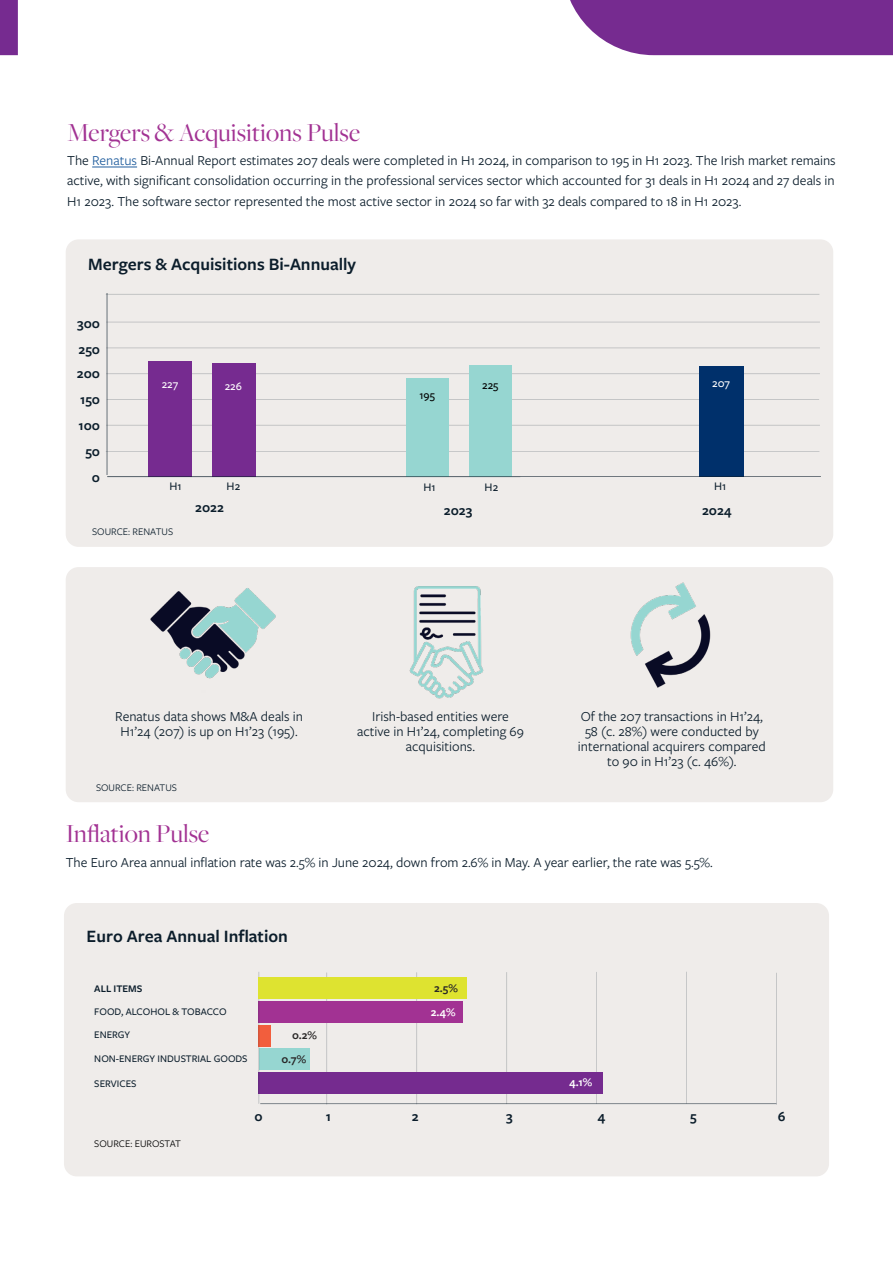
<style>
.page{position:relative;width:893px;height:1263px;background:#fff}
.page>*{position:absolute;margin:0;border:0;box-sizing:border-box;transform-origin:0 0}
.t1{font:27px "Freight Big Pro";color:#a23293}
.t2{font:600 18px "Freight Sans Pro";color:#0b1d2b}
.t3{font:14.25px/15px "Freight Sans Pro";color:#0b1d2b;text-align:center}
.t4{font:600 14.25px/26.1px "Freight Sans Pro";color:#0b1d2b;text-align:center}
.t5{font:600 12px "Freight Sans Pro";color:#292727}
.t6{font:500 12px "Freight Sans Pro";color:#0b1d2b}
.t7{font:500 12px "Freight Sans Pro";color:#fff}
.t8{font:600 12px "Freight Sans Pro";color:#fff}
.t9{font:500 12px "Freight Sans Pro";color:#000}
.t10{font:500 10.5px "Freight Sans Pro";color:#0b1d2b}
.t11{font:10.5px "Freight Sans Pro";color:#0b1d2b}
.t12{font:10.5px "Freight Sans Pro";color:#000}
.t13{font:600 10.5px "Freight Sans Pro";color:#0b1d2b}
.s1{color:#215e9e}
</style>
<div class="page">
<div style="left:66px;top:239px;width:767px;height:308px;background:#efecea;border-radius:13px"></div>
<div style="left:66px;top:567px;width:767px;height:235px;background:#efecea;border-radius:13px"></div>
<svg style="left:0;top:0;width:18px;height:55px"></svg>
<svg style="left:570px;top:0;width:323px;height:55px;background:#7f3a97"></svg>
<div style="left:64px;top:903px;width:765px;height:273px;background:#efecea;border-radius:13px"></div>
<hr style="left:260px;top:1103px;width:516px;height:1px;background:#0b1d2b">
<hr style="left:686px;top:972px;width:1px;height:132px;background:#0b1d2b">
<hr style="left:596px;top:972px;width:1px;height:132px;background:#0b1d2b">
<hr style="left:506px;top:972px;width:1px;height:132px;background:#0b1d2b">
<hr style="left:416px;top:972px;width:1px;height:132px;background:#0b1d2b">
<hr style="left:326px;top:972px;width:1px;height:132px;background:#0b1d2b">
<hr style="left:776px;top:973px;width:1px;height:132px;background:#0b1d2b">
<div style="left:259px;top:1072px;width:344px;height:22px;background:#752b8f"></div>
<div style="left:259px;top:1049px;width:51px;height:21px;background:#96d6d1"></div>
<div style="left:259px;top:1025px;width:12px;height:21px;background:#f25e3d"></div>
<div style="left:259px;top:1001px;width:204px;height:22px;background:#a23293"></div>
<hr style="left:259px;top:972px;width:1px;height:132px;background:#0b1d2b">
<hr style="left:92px;top:167px;width:45px;height:1px;background:#215e9e">
<hr style="left:106px;top:322px;width:714px;height:1px;background:#0b1d2b">
<hr style="left:106px;top:294px;width:713px;height:1px;background:#0b1d2b">
<hr style="left:106px;top:373px;width:714px;height:1px;background:#0b1d2b">
<hr style="left:106px;top:425px;width:714px;height:1px;background:#0b1d2b">
<hr style="left:106px;top:451px;width:713px;height:1px;background:#0b1d2b">
<hr style="left:106px;top:348px;width:714px;height:1px;background:#0b1d2b">
<hr style="left:107px;top:399px;width:712px;height:1px;background:#0b1d2b">
<hr style="left:107px;top:293px;width:1px;height:182px;background:#0b1d2b">
<hr style="left:107px;top:477px;width:413px;height:1px;background:#0b1d2b">
<div style="left:212px;top:363px;width:43px;height:114px;background:#762b90"></div>
<div style="left:699px;top:366px;width:44px;height:110px;background:#00306b"></div>
<div style="left:406px;top:378px;width:42px;height:99px;background:#96d6d1"></div>
<div style="left:149px;top:361px;width:43px;height:116px;background:#762b90"></div>
<div style="left:469px;top:366px;width:42px;height:111px;background:#96d6d1"></div>
<hr style="left:107px;top:476px;width:714px;height:1px;background:#0b1d2b">
<img style="left:409px;top:586px;width:75px;height:113px">
<img style="left:630px;top:582px;width:81px;height:106px">
<img style="left:150px;top:588px;width:126px;height:91px">
<div style="left:259px;top:977px;width:208px;height:22px;background:#dee330"></div>
<h1 class="t1" style="left:67px;top:114px;width:294px">Mergers &amp; Acquisitions Pulse</h1>
<p class="t3" style="left:67px;top:150px;width:770px;line-height:20.2px;text-align:justify">The <span class="s1">Renatus</span> Bi-Annual Report estimates 207 deals were completed in H1 2024, in comparison to 195 in H1 2023. The Irish market remains active, with significant consolidation occurring in the professional services sector which accounted for 31 deals in H1 2024 and 27 deals in H1 2023. The software sector represented the most active sector in 2024 so far with 32 deals compared to 18 in H1 2023.</p>
<p class="t2" style="left:88px;top:252px;width:269px">Mergers &amp; Acquisitions Bi-Annually</p>
<p class="t4" style="left:77px;top:310px;width:24px">300</p>
<p class="t4" style="left:79px;top:336px;width:23px">250</p>
<p class="t4" style="left:77px;top:360px;width:25px">200</p>
<p class="t4" style="left:80px;top:386px;width:21px">150</p>
<p class="t4" style="left:79px;top:412px;width:23px">100<br>50</p>
<p class="t4" style="left:92px;top:464px;width:10px">0</p>
<p class="t7" style="left:162px;top:376px;width:18px">227</p>
<p class="t6" style="left:169px;top:478px;width:14px">H1</p>
<p class="t11" style="left:92px;top:525px;width:82px">SOURCE: RENATUS</p>
<p class="t7" style="left:225px;top:378px;width:19px">226</p>
<p class="t9" style="left:419px;top:387px;width:17px">195</p>
<p class="t9" style="left:482px;top:377px;width:18px">225</p>
<p class="t7" style="left:712px;top:374px;width:19px">207</p>
<p class="t6" style="left:227px;top:478px;width:15px">H2</p>
<p class="t6" style="left:424px;top:479px;width:14px">H1</p>
<p class="t6" style="left:485px;top:479px;width:15px">H2</p>
<p class="t6" style="left:714px;top:478px;width:14px">H1</p>
<p class="t4" style="left:444px;top:496px;width:30px">2023</p>
<p class="t4" style="left:702px;top:496px;width:31px">2024</p>
<p class="t4" style="left:195px;top:494px;width:30px">2022</p>
<p class="t3" style="left:115px;top:708px;width:189px">Renatus data shows M&amp;A deals in<br>H1’24 (207) is up on H1’23 (195).</p>
<p class="t3" style="left:357px;top:708px;width:168px">Irish-based entities were active in H1’24, completing 69 acquisitions.</p>
<p class="t3" style="left:578px;top:708px;width:189px">Of the 207 transactions in H1’24,<br>58 (c. 28%) were conducted by international acquirers compared to 90 in H1’23 (c. 46%).</p>
<p class="t11" style="left:96px;top:780px;width:82px">SOURCE: RENATUS</p>
<h1 class="t1" style="left:66px;top:816px;width:145px">Inflation Pulse</h1>
<p class="t3" style="left:66px;top:854px;width:649px">The Euro Area annual inflation rate was 2.5% in June 2024, down from 2.6% in May. A year earlier, the rate was 5.5%.</p>
<p class="t2" style="left:87px;top:924px;width:203px">Euro Area Annual Inflation</p>
<p class="t13" style="left:94px;top:981px;width:50px">ALL ITEMS</p>
<p class="t10" style="left:94px;top:1005px;width:134px">FOOD, ALCOHOL &amp; TOBACCO</p>
<p class="t10" style="left:94px;top:1028px;width:37px">ENERGY</p>
<p class="t10" style="left:94px;top:1052px;width:155px">NON-ENERGY INDUSTRIAL GOODS</p>
<p class="t10" style="left:94px;top:1076px;width:44px">SERVICES</p>
<p class="t5" style="left:292px;top:1027px;width:26px">0.2%</p>
<p class="t5" style="left:282px;top:1051px;width:26px">0.7%</p>
<p class="t5" style="left:434px;top:980px;width:25px">2.5%</p>
<p class="t8" style="left:431px;top:1004px;width:26px">2.4%</p>
<p class="t8" style="left:569px;top:1074px;width:25px">4.1%</p>
<p class="t12" style="left:94px;top:1136px;width:88px">SOURCE: EUROSTAT</p>
<p class="t4" style="left:255px;top:1102px;width:10px">0</p>
<p class="t4" style="left:326px;top:1102px;width:7px">1</p>
<p class="t4" style="left:412px;top:1102px;width:8px">2</p>
<p class="t4" style="left:506px;top:1102px;width:8px">3</p>
<p class="t4" style="left:597px;top:1102px;width:9px">4</p>
<p class="t4" style="left:690px;top:1102px;width:8px">5</p>
<p class="t4" style="left:778px;top:1102px;width:9px">6</p>
</div>
